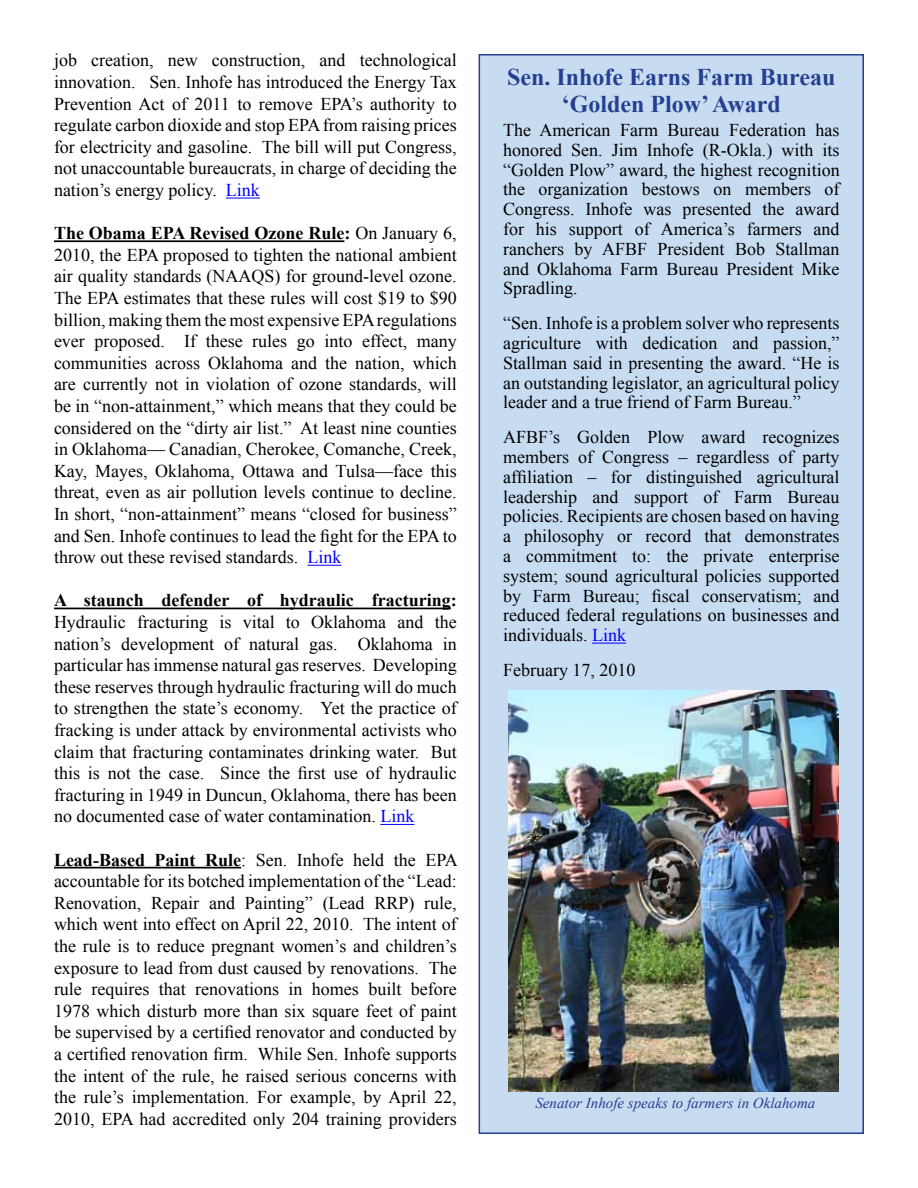
<style>
.page{position:relative;width:918px;height:1188px;background:#fff}
.page>*{position:absolute;margin:0;border:0;box-sizing:border-box;transform-origin:0 0}
.t1{font:700 24px/26.4px "Times New Roman";color:#25408f;text-align:center}
.t2{font:18px/21.6px "Times New Roman";color:#000;text-align:justify}
.t3{font:700 18px "Times New Roman";color:#000}
.t4{font:italic 15px "Times New Roman";color:#25408f}
.s1{color:#00f}
.s2{font-weight:700}
</style>
<div class="page">
<hr style="left:226px;top:198px;width:34px;height:1px;background:#00f">
<hr style="left:54px;top:240px;width:290px;height:2px;background:#000">
<hr style="left:307px;top:565px;width:34px;height:1px;background:#00f">
<hr style="left:54px;top:608px;width:397px;height:1px;background:#000">
<hr style="left:380px;top:824px;width:34px;height:1px;background:#00f">
<hr style="left:54px;top:867px;width:187px;height:1px;background:#000">
<div style="left:479px;top:54px;width:385px;height:1080px;background:#c7dbf1;border:2px solid #25408f"></div>
<img style="left:508px;top:691px;width:331px;height:400px">
<hr style="left:592px;top:643px;width:34px;height:1px;background:#00f">
<p class="t2" style="left:54px;top:49px;width:404px">job creation, new construction, and technological innovation. Sen. Inhofe has introduced the Energy Tax Prevention Act of 2011 to remove EPA’s authority to regulate carbon dioxide and stop EPA from raising prices for electricity and gasoline. The bill will put Congress, not unaccountable bureaucrats, in charge of deciding the nation’s energy policy. <span class="s1">Link</span></p>
<p class="t2" style="left:54px;top:222px;width:404px"><span class="s2">The Obama EPA Revised Ozone Rule:</span> On January 6, 2010, the EPA proposed to tighten the national ambient air quality standards (NAAQS) for ground-level ozone.<br>The EPA estimates that these rules will cost $19 to $90 billion, making them the most expensive EPA regulations ever proposed. If these rules go into effect, many communities across Oklahoma and the nation, which are currently not in violation of ozone standards, will be in “non-attainment,” which means that they could be considered on the “dirty air list.” At least nine counties in Oklahoma— Canadian, Cherokee, Comanche, Creek, Kay, Mayes, Oklahoma, Ottawa and Tulsa—face this threat, even as air pollution levels continue to decline.<br>In short, “non-attainment” means “closed for business” and Sen. Inhofe continues to lead the fight for the EPA to throw out these revised standards. <span class="s1">Link</span></p>
<p class="t3" style="left:54px;top:588px;width:404px">A staunch defender of hydraulic fracturing:</p>
<p class="t2" style="left:54px;top:611px;width:404px">Hydraulic fracturing is vital to Oklahoma and the nation’s development of natural gas. Oklahoma in particular has immense natural gas reserves. Developing these reserves through hydraulic fracturing will do much to strengthen the state’s economy. Yet the practice of fracking is under attack by environmental activists who claim that fracturing contaminates drinking water. But this is not the case. Since the first use of hydraulic fracturing in 1949 in Duncun, Oklahoma, there has been no documented case of water contamination. <span class="s1">Link</span></p>
<p class="t2" style="left:54px;top:849px;width:405px"><span class="s2">Lead-Based Paint Rule</span>: Sen. Inhofe held the EPA accountable for its botched implementation of the “Lead:<br>Renovation, Repair and Painting” (Lead RRP) rule, which went into effect on April 22, 2010. The intent of the rule is to reduce pregnant women’s and children’s exposure to lead from dust caused by renovations. The rule requires that renovations in homes built before 1978 which disturb more than six square feet of paint be supervised by a certified renovator and conducted by a certified renovation firm. While Sen. Inhofe supports the intent of the rule, he raised serious concerns with the rule’s implementation. For example, by April 22, 2010, EPA had accredited only 204 training providers</p>
<h1 class="t1" style="left:507px;top:63px;width:330px">Sen. Inhofe Earns Farm Bureau ‘Golden Plow’ Award</h1>
<p class="t2" style="left:503px;top:120px;width:338px;line-height:19.8px">The American Farm Bureau Federation has honored Sen. Jim Inhofe (R-Okla.) with its “Golden Plow” award, the highest recognition the organization bestows on members of Congress. Inhofe was presented the award for his support of America’s farmers and ranchers by AFBF President Bob Stallman and Oklahoma Farm Bureau President Mike Spradling.</p>
<p class="t2" style="left:503px;top:313px;width:338px;line-height:19.8px">“Sen. Inhofe is a problem solver who represents agriculture with dedication and passion,” Stallman said in presenting the award. “He is an outstanding legislator, an agricultural policy leader and a true friend of Farm Bureau.”</p>
<p class="t2" style="left:503px;top:427px;width:338px;line-height:19.8px">AFBF’s Golden Plow award recognizes members of Congress – regardless of party affiliation – for distinguished agricultural leadership and support of Farm Bureau policies. Recipients are chosen based on having a philosophy or record that demonstrates a commitment to: the private enterprise system; sound agricultural policies supported by Farm Bureau; fiscal conservatism; and reduced federal regulations on businesses and individuals. <span class="s1">Link</span></p>
<p class="t2" style="left:503px;top:659px;width:134px">February 17, 2010</p>
<p class="t4" style="left:535px;top:1093px;width:281px">Senator Inhofe speaks to farmers in Oklahoma</p>
</div>
